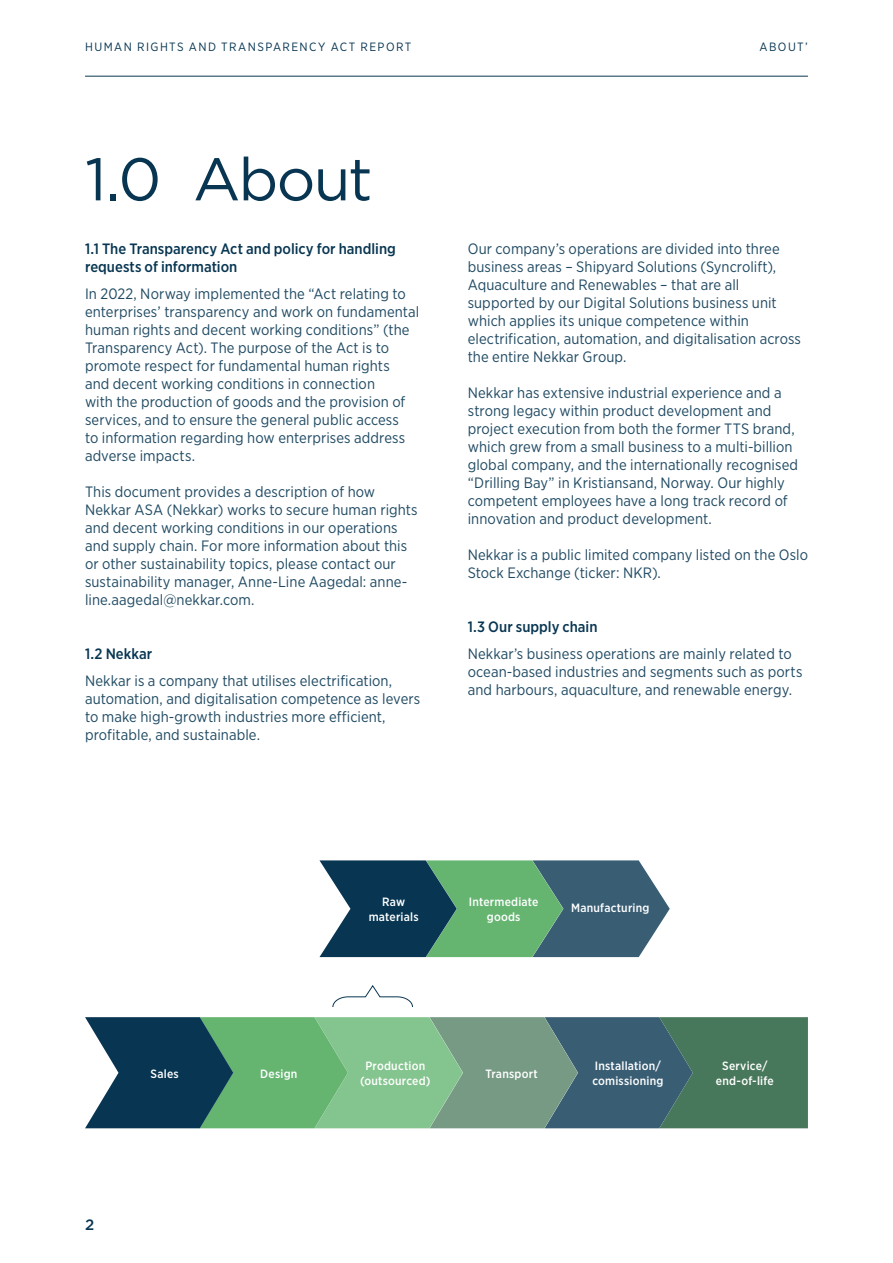
<style>
.page{position:relative;width:893px;height:1263px;background:#fff}
.page>*{position:absolute;margin:0;border:0;box-sizing:border-box;transform-origin:0 0}
.t1{font:60px "Gotham";letter-spacing:-.03em;color:#083652}
.t2{font:15px/18px "Gotham Narrow";letter-spacing:.005em;color:#204a63}
.t3{font:500 15px/18px "Gotham Narrow";color:#083652}
.t4{font:500 15px "Gotham";color:#083652}
.t5{font:500 12px/14.4px "Gotham Narrow";letter-spacing:.02em;color:#fff;text-align:center}
.t6{font:12px "Gotham Narrow";letter-spacing:.12em;color:#083652}
</style>
<div class="page">
<hr style="left:85px;top:76px;width:723px;height:1px;background:#083652">
<svg style="left:319px;top:860px;width:351px;height:97px;background:#4a7b76"></svg>
<svg style="left:85px;top:1017px;width:723px;height:111px;background:#558873"></svg>
<svg style="left:332px;top:985px;width:81px;height:22px"></svg>
<p class="t6" style="left:85px;top:39px;width:328px">HUMAN RIGHTS AND TRANSPARENCY ACT REPORT</p>
<p class="t6" style="left:760px;top:39px;width:50px">ABOUT’</p>
<h1 class="t1" style="left:85px;top:146px;width:289px">1.0 About</h1>
<p class="t3" style="left:85px;top:240px;width:312px">1.1 The Transparency Act and policy for handling requests of information</p>
<p class="t2" style="left:85px;top:285px;width:336px">In 2022, Norway implemented the “Act relating to enterprises’ transparency and work on fundamental human rights and decent working conditions” (the Transparency Act). The purpose of the Act is to promote respect for fundamental human rights<br>and decent working conditions in connection<br>with the production of goods and the provision of services, and to ensure the general public access<br>to information regarding how enterprises address adverse impacts.</p>
<p class="t2" style="left:85px;top:483px;width:334px">This document provides a description of how Nekkar ASA (Nekkar) works to secure human rights and decent working conditions in our operations and supply chain. For more information about this or other sustainability topics, please contact our sustainability manager, Anne-Line Aagedal: anne&shy;line.aagedal@nekkar.com.</p>
<p class="t3" style="left:85px;top:645px;width:69px">1.2 Nekkar</p>
<p class="t2" style="left:85px;top:672px;width:337px">Nekkar is a company that utilises electrification, automation, and digitalisation competence as levers to make high-growth industries more efficient, profitable, and sustainable.</p>
<p class="t2" style="left:468px;top:240px;width:335px">Our company’s operations are divided into three business areas – Shipyard Solutions (Syncrolift), Aquaculture and Renewables – that are all supported by our Digital Solutions business unit which applies its unique competence within electrification, automation, and digitalisation across the entire Nekkar Group.</p>
<p class="t2" style="left:468px;top:384px;width:332px">Nekkar has extensive industrial experience and a strong legacy within product development and project execution from both the former TTS brand, which grew from a small business to a multi-billion global company, and the internationally recognised “Drilling Bay” in Kristiansand, Norway. Our highly competent employees have a long track record of innovation and product development.</p>
<p class="t2" style="left:468px;top:546px;width:342px">Nekkar is a public limited company listed on the Oslo<br>Stock Exchange (ticker: NKR).</p>
<p class="t3" style="left:468px;top:618px;width:131px">1.3 Our supply chain</p>
<p class="t2" style="left:468px;top:645px;width:336px">Nekkar’s business operations are mainly related to ocean-based industries and segments such as ports and harbours, aquaculture, and renewable energy.</p>
<p class="t5" style="left:369px;top:895px;width:51px">Raw materials</p>
<p class="t5" style="left:469px;top:895px;width:71px">Intermediate goods</p>
<p class="t5" style="left:571px;top:901px;width:80px">Manufacturing</p>
<p class="t4" style="left:85px;top:1216px;width:11px">2</p>
<p class="t5" style="left:151px;top:1066px;width:30px">Sales</p>
<p class="t5" style="left:260px;top:1066px;width:39px">Design</p>
<p class="t5" style="left:360px;top:1058px;width:72px">Production (outsourced)</p>
<p class="t5" style="left:485px;top:1066px;width:54px">Transport</p>
<p class="t5" style="left:592px;top:1059px;width:73px;text-align:left">Installation/ comissioning</p>
<p class="t5" style="left:716px;top:1059px;width:59px">Service/ end-of-life</p>
</div>
